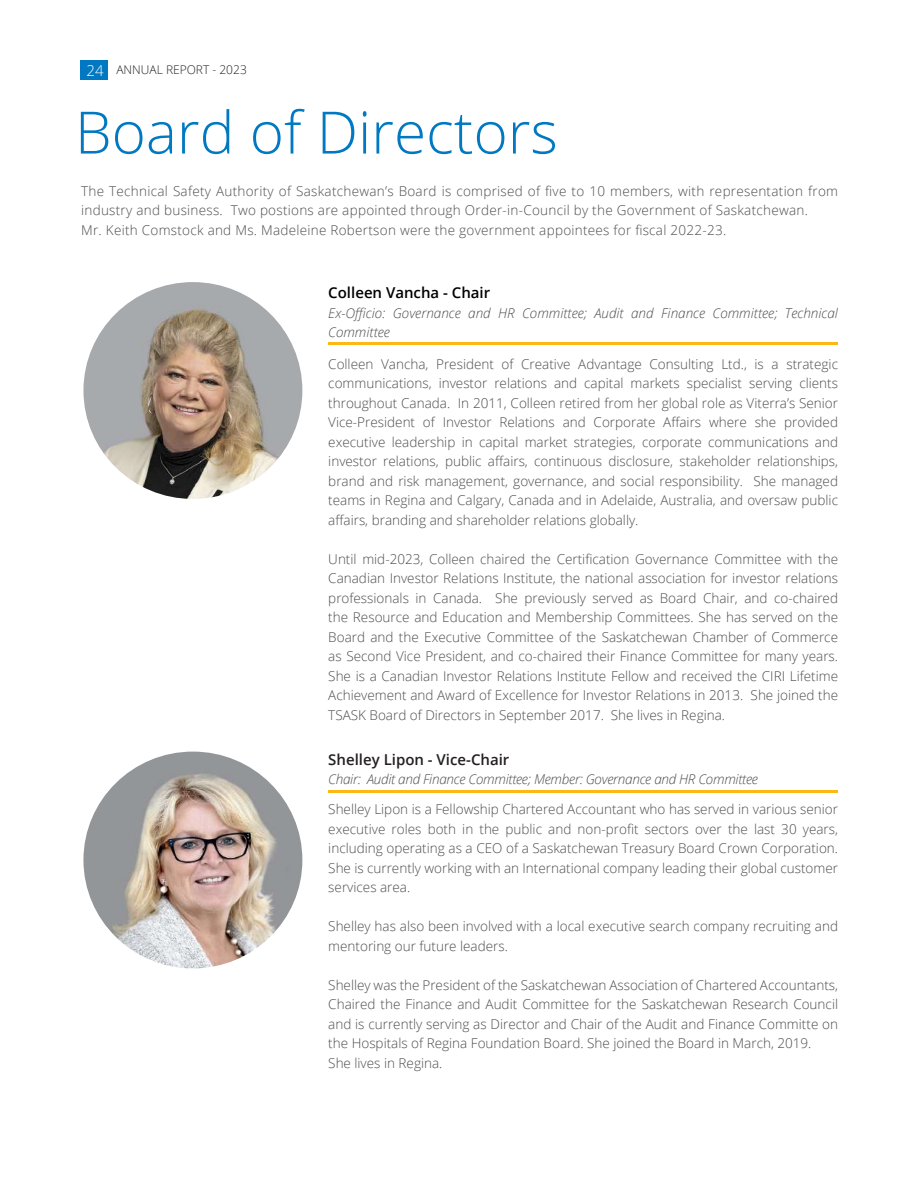
<style>
.page{position:relative;width:918px;height:1188px;background:#fff}
.page>*{position:absolute;margin:0;border:0;box-sizing:border-box;transform-origin:0 0}
.t1{font:300 58.5px "Open Sans";color:#0079c2}
.t2{font:600 15px "Open Sans";color:#231f20}
.t3{font:600 15px "Open Sans";color:#000}
.t4{font:300 13.5px/19.5px "Open Sans";color:#4b4c4d;text-align:justify}
.t5{font:300 13.5px/19.5px "Open Sans";letter-spacing:.02em;color:#4b4c4d}
.t6{font:italic 300 13.5px/19.5px "Open Sans";color:#4b4c4d}
.t7{font:italic 300 13.5px "Open Sans";letter-spacing:-.02em;color:#4b4c4d}
.t8{font:300 12px "Open Sans";color:#231f20}
.s1{font-size:15px;color:#fff}
</style>
<div class="page">
<img style="left:83px;top:282px;width:219px;height:217px">
<img style="left:83px;top:752px;width:219px;height:216px">
<hr style="left:328px;top:342px;width:510px;height:2px;background:#fcb814">
<hr style="left:328px;top:790px;width:510px;height:3px;background:#fcb814">
<div style="left:80px;top:61px;width:28px;height:19px;background:#0079c2"></div>
<p class="t8" style="left:87px;top:61px;width:162px"><span class="s1">24</span> ANNUAL REPORT - 2023</p>
<h1 class="t1" style="left:75px;top:92px;width:484px">Board of Directors</h1>
<p class="t5" style="left:81px;top:181px;width:758px">The Technical Safety Authority of Saskatchewan’s Board is comprised of five to 10 members, with representation from industry and business. Two postions are appointed through Order-in-Council by the Government of Saskatchewan.<br>Mr. Keith Comstock and Ms. Madeleine Robertson were the government appointees for fiscal 2022-23.</p>
<p class="t3" style="left:328px;top:282px;width:163px">Colleen Vancha - Chair</p>
<p class="t6" style="left:328px;top:302px;width:511px">Ex-Officio: Governance and HR Committee; Audit and Finance Committee; Technical<br>Committee</p>
<p class="t4" style="left:328px;top:354px;width:511px">Colleen Vancha, President of Creative Advantage Consulting Ltd., is a strategic communications, investor relations and capital markets specialist serving clients throughout Canada. In 2011, Colleen retired from her global role as Viterra’s Senior Vice-President of Investor Relations and Corporate Affairs where she provided executive leadership in capital market strategies, corporate communications and investor relations, public affairs, continuous disclosure, stakeholder relationships, brand and risk management, governance, and social responsibility. She managed teams in Regina and Calgary, Canada and in Adelaide, Australia, and oversaw public affairs, branding and shareholder relations globally.</p>
<p class="t4" style="left:328px;top:549px;width:511px">Until mid-2023, Colleen chaired the Certification Governance Committee with the Canadian Investor Relations Institute, the national association for investor relations professionals in Canada. She previously served as Board Chair, and co-chaired the Resource and Education and Membership Committees. She has served on the Board and the Executive Committee of the Saskatchewan Chamber of Commerce as Second Vice President, and co-chaired their Finance Committee for many years.<br>She is a Canadian Investor Relations Institute Fellow and received the CIRI Lifetime Achievement and Award of Excellence for Investor Relations in 2013. She joined the TSASK Board of Directors in September 2017. She lives in Regina.</p>
<p class="t2" style="left:328px;top:749px;width:183px">Shelley Lipon - Vice-Chair</p>
<p class="t7" style="left:328px;top:770px;width:431px">Chair: Audit and Finance Committee; Member: Governance and HR Committee</p>
<p class="t4" style="left:328px;top:799px;width:511px">Shelley Lipon is a Fellowship Chartered Accountant who has served in various senior executive roles both in the public and non-profit sectors over the last 30 years, including operating as a CEO of a Saskatchewan Treasury Board Crown Corporation.<br>She is currently working with an International company leading their global customer services area.</p>
<p class="t4" style="left:328px;top:916px;width:511px">Shelley has also been involved with a local executive search company recruiting and mentoring our future leaders.</p>
<p class="t4" style="left:328px;top:975px;width:511px;text-align:left">Shelley was the President of the Saskatchewan Association of Chartered Accountants, Chaired the Finance and Audit Committee for the Saskatchewan Research Council and is currently serving as Director and Chair of the Audit and Finance Committe on the Hospitals of Regina Foundation Board. She joined the Board in March, 2019.<br>She lives in Regina.</p>
</div>
